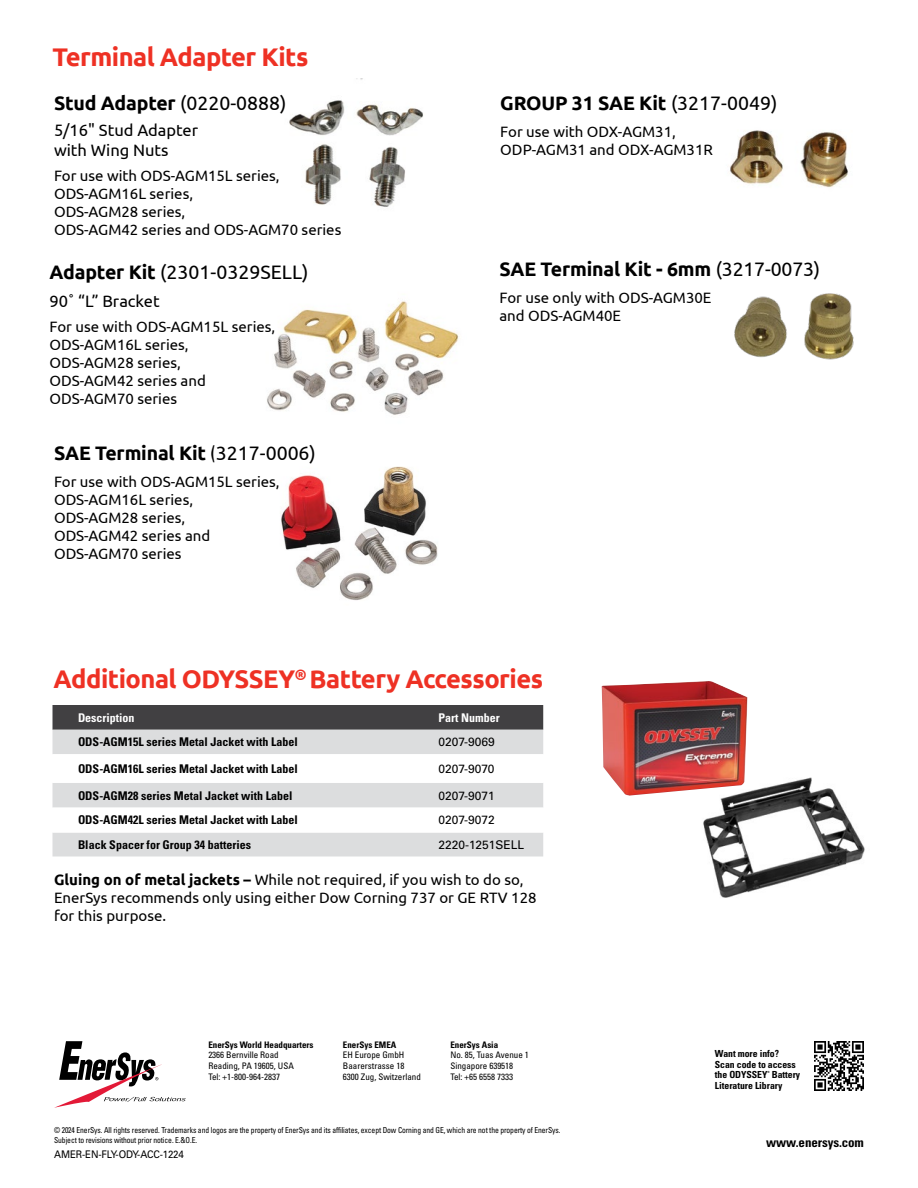
<style>
.page{position:relative;width:918px;height:1188px;background:#fff}
.page>*{position:absolute;margin:0;border:0;box-sizing:border-box;transform-origin:0 0}
.t1{font:700 25.5px "Ubuntu";letter-spacing:-.02em;color:#ee3124}
.t2{font:700 19.5px "Ubuntu";letter-spacing:-.01em;color:#000}
.t3{font:19.5px "Ubuntu";color:#000}
.t4{font:16.5px/19.8px "Ubuntu";color:#000}
.t5{font:15px/18px "Ubuntu";color:#000}
.t6{font:700 condensed 13.05px "Univers LT Pro";letter-spacing:-.01em;color:#000}
.t7{font:700 condensed 12px "Univers LT Pro";color:#000}
.t8{font:12px "Univers LT Pro 55 Roman";color:#000}
.t9{font:700 condensed 12px "Univers LT Pro";color:#fff}
.t10{font:10.5px "Univers LT Pro 55 Roman";letter-spacing:-.01em;color:#000;scale:.92 1}
.t11{font:700 condensed 9.75px/10.5px "Univers LT Pro";letter-spacing:-.005em;color:#000}
.t12{font:condensed 9px/10.8px "Univers LT Pro";color:#000}
.t13{font:700 condensed 9px "Univers LT Pro";color:#000}
.t14{font:condensed 8.25px/9.9px "Univers LT Pro";letter-spacing:-.01em;color:#000;scale:.92 1}
.s1{font-weight:400}
.s2{font-weight:700}
.s3{font-family:"Univers LT Std";font-weight:400;font-stretch:condensed}
</style>
<div class="page">
<div style="left:52px;top:705px;width:491px;height:25px;background:#414042"></div>
<div style="left:52px;top:730px;width:491px;height:126px;background:#dcddde"></div>
<svg style="left:52px;top:754px;width:491px;height:79px"></svg>
<svg style="left:54px;top:1041px;width:132px;height:67px"></svg>
<svg style="left:812px;top:1039px;width:54px;height:54px"></svg>
<img style="left:814px;top:1042px;width:49px;height:49px">
<img style="left:730px;top:130px;width:118px;height:58px">
<img style="left:289px;top:79px;width:134px;height:128px">
<img style="left:267px;top:301px;width:192px;height:114px">
<img style="left:281px;top:466px;width:157px;height:134px">
<img style="left:734px;top:293px;width:122px;height:67px">
<img style="left:703px;top:777px;width:162px;height:121px">
<img style="left:601px;top:681px;width:146px;height:115px">
<h1 class="t1" style="left:52px;top:41px;width:257px">Terminal Adapter Kits</h1>
<h2 class="t2" style="left:54px;top:91px;width:234px">Stud Adapter <span class="s1">(0220-0888)</span></h2>
<p class="t4" style="left:54px;top:120px;width:146px">5/16" Stud Adapter with Wing Nuts</p>
<p class="t5" style="left:54px;top:166px;width:289px">For use with ODS-AGM15L series,<br>ODS-AGM16L series,<br>ODS-AGM28 series,<br>ODS-AGM42 series and ODS-AGM70 series</p>
<h2 class="t3" style="left:50px;top:260px;width:260px"><span class="s2">Adapter Kit</span> (2301-0329SELL)</h2>
<p class="t4" style="left:50px;top:291px;width:112px">90˚ “L” Bracket</p>
<p class="t5" style="left:50px;top:317px;width:227px">For use with ODS-AGM15L series,<br>ODS-AGM16L series,<br>ODS-AGM28 series,<br>ODS-AGM42 series and<br>ODS-AGM70 series</p>
<h2 class="t2" style="left:54px;top:441px;width:263px">SAE Terminal Kit <span class="s3">(</span><span class="s1">3217-0006)</span></h2>
<p class="t5" style="left:54px;top:472px;width:227px">For use with ODS-AGM15L series,<br>ODS-AGM16L series,<br>ODS-AGM28 series,<br>ODS-AGM42 series and<br>ODS-AGM70 series</p>
<h2 class="t2" style="left:500px;top:91px;width:279px">GROUP 31 SAE Kit <span class="s1">(3217-0049)</span></h2>
<p class="t5" style="left:500px;top:122px;width:214px">For use with ODX-AGM31,<br>ODP-AGM31 and ODX-AGM31R</p>
<h2 class="t2" style="left:500px;top:257px;width:322px">SAE Terminal Kit - 6mm <span class="s1">(3217-0073)</span></h2>
<p class="t5" style="left:500px;top:288px;width:214px">For use only with ODS-AGM30E and ODS-AGM40E</p>
<h1 class="t1" style="left:54px;top:664px;width:491px">Additional ODYSSEY<sup>®</sup> Battery Accessories</h1>
<p class="t9" style="left:78px;top:710px;width:58px">Description</p>
<p class="t9" style="left:438px;top:710px;width:63px">Part Number</p>
<p class="t7" style="left:78px;top:735px;width:221px">ODS-AGM15L series Metal Jacket with Label</p>
<p class="t8" style="left:438px;top:734px;width:58px">0207-9069</p>
<p class="t7" style="left:78px;top:761px;width:221px">ODS-AGM16L series Metal Jacket with Label</p>
<p class="t8" style="left:438px;top:760px;width:57px">0207-9070</p>
<p class="t7" style="left:78px;top:788px;width:216px">ODS-AGM28 series Metal Jacket with Label</p>
<p class="t8" style="left:438px;top:787px;width:58px">0207-9071</p>
<p class="t7" style="left:78px;top:813px;width:221px">ODS-AGM42L series Metal Jacket with Label</p>
<p class="t8" style="left:438px;top:812px;width:58px">0207-9072</p>
<p class="t7" style="left:78px;top:837px;width:175px">Black Spacer for Group 34 batteries</p>
<p class="t8" style="left:438px;top:836px;width:87px">2220-1251SELL</p>
<p class="t5" style="left:54px;top:870px;width:484px"><span class="s2">Gluing on of metal jackets –</span> While not required, if you wish to do so,<br>EnerSys recommends only using either Dow Corning 737 or GE RTV 128 for this purpose.</p>
<p class="t13" style="left:208px;top:1039px;width:107px">EnerSys World Headquarters</p>
<p class="t12" style="left:208px;top:1050px;width:87px">2366 Bernville Road<br>Reading, PA 19605, USA<br>Tel: +1-800-964-2837</p>
<p class="t13" style="left:343px;top:1039px;width:55px">EnerSys EMEA</p>
<p class="t12" style="left:343px;top:1050px;width:79px">EH Europe GmbH<br>Baarerstrasse 18<br>6300 Zug, Switzerland</p>
<p class="t13" style="left:450px;top:1039px;width:49px">EnerSys Asia</p>
<p class="t12" style="left:450px;top:1050px;width:80px">No. 85, Tuas Avenue 1<br>Singapore 639518<br>Tel: +65 6558 7333</p>
<p class="t14" style="left:54px;top:1125px;width:552px">© 2024 EnerSys. All rights reserved. Trademarks and logos are the property of EnerSys and its affiliates, except Dow Corning and GE, which are not the property of EnerSys.<br>Subject to revisions without prior notice. E.&amp;O.E.</p>
<p class="t10" style="left:54px;top:1147px;width:143px">AMER-EN-FLY-ODY-ACC-1224</p>
<p class="t11" style="left:715px;top:1049px;width:87px">Want more info?<br>Scan code to access the ODYSSEY<sup>®</sup> Battery<br>Literature Library</p>
<p class="t6" style="left:766px;top:1134px;width:99px">www.enersys.com</p>
</div>
